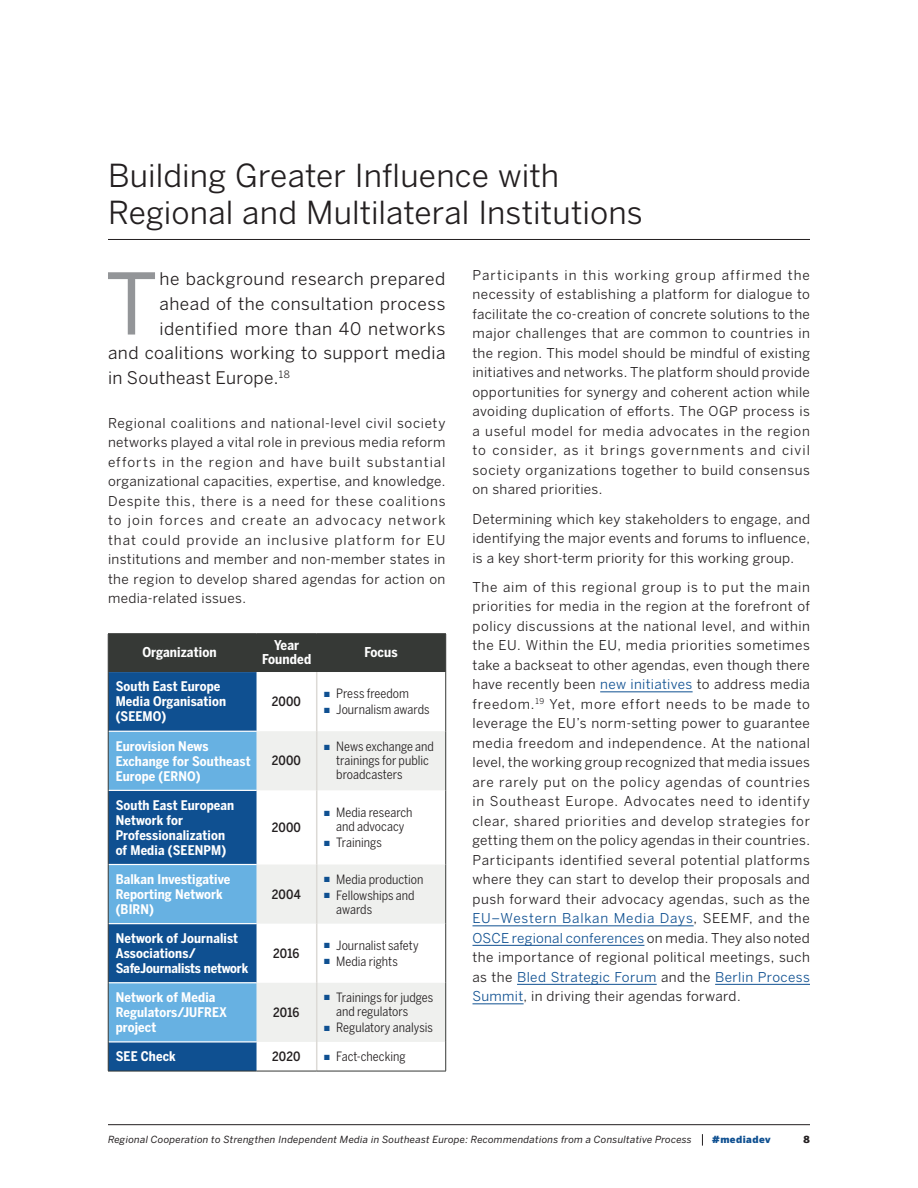
<style>
.page{position:relative;width:918px;height:1188px;background:#fff}
.page>*{position:absolute;margin:0;border:0;box-sizing:border-box;transform-origin:0 0}
.intro___no_span_w_dr{font:84.15px "Benton Sans";color:#939598}
.chapter_head{font:31.5px/37.5px "Benton Sans";letter-spacing:.005em;color:#231f20}
.intro___no_span_w_dr-2{font:17.25px "Benton Sans";letter-spacing:.025em;color:#231f20}
.body{font:13.5px/19.5px "Benton Sans";letter-spacing:.035em;color:#231f20}
.chart_sub1{font:700 13.5px/13.5px "Benton Sans Condensed";letter-spacing:.01em;color:#fff;text-align:center}
.chart_sub1c_REV{font:700 13.2px/15px "Benton Sans Condensed";letter-spacing:.01em;color:#fff}
.t1{font:12.75px/14px "Benton Sans Condensed";color:#231f20}
.table_body_8{font:500 12.75px "Benton Sans Condensed";letter-spacing:.005em;color:#231f20}
.t2{font:italic 9.75px "Benton Sans";letter-spacing:.025em;color:#231f20}
.t3{font:900 9.75px "Benton Sans";letter-spacing:.045em;color:#0f5091}
.t4{font:900 9.75px "Benton Sans";color:#231f20}
.s1{color:#0f5091}
</style>
<div class="page">
<hr style="left:108px;top:1124px;width:702px;height:1px;background:#231f20">
<svg style="left:702px;top:1134px;width:1px;height:12px"></svg>
<hr style="left:108px;top:239px;width:702px;height:1px;background:#231f20">
<div style="left:109px;top:634px;width:336px;height:38px;background:#363936"></div>
<div style="left:109px;top:672px;width:148px;height:399px;background:#0f5091"></div>
<svg style="left:109px;top:732px;width:148px;height:309px;background:#4288bf"></svg>
<svg style="left:257px;top:731px;width:188px;height:311px;fill:#eff0ee"></svg>
<hr style="left:108px;top:731px;width:149px;height:1px;background:#fff">
<hr style="left:108px;top:790px;width:149px;height:1px;background:#fff">
<hr style="left:108px;top:864px;width:149px;height:1px;background:#fff">
<hr style="left:108px;top:923px;width:149px;height:1px;background:#fff">
<hr style="left:108px;top:982px;width:149px;height:1px;background:#fff">
<hr style="left:108px;top:1041px;width:149px;height:2px;background:#fff">
<hr style="left:316px;top:672px;width:1px;height:59px;background:#dcdad6">
<hr style="left:316px;top:731px;width:1px;height:59px;background:#dcdad6">
<hr style="left:316px;top:790px;width:1px;height:75px;background:#dcdad6">
<hr style="left:316px;top:865px;width:1px;height:59px;background:#dcdad6">
<hr style="left:316px;top:924px;width:1px;height:59px;background:#dcdad6">
<hr style="left:316px;top:983px;width:1px;height:59px;background:#dcdad6">
<svg style="left:316px;top:1042px;width:1px;height:29px"></svg>
<hr style="left:108px;top:633px;width:149px;height:1px;background:#363936">
<hr style="left:108px;top:634px;width:1px;height:38px;background:#363936">
<hr style="left:257px;top:633px;width:60px;height:1px;background:#363936">
<hr style="left:317px;top:633px;width:129px;height:1px;background:#363936">
<hr style="left:445px;top:634px;width:1px;height:38px;background:#363936">
<hr style="left:108px;top:672px;width:1px;height:59px;background:#363936">
<hr style="left:445px;top:672px;width:1px;height:59px;background:#363936">
<hr style="left:108px;top:731px;width:1px;height:59px;background:#363936">
<hr style="left:445px;top:731px;width:1px;height:59px;background:#363936">
<hr style="left:108px;top:790px;width:1px;height:75px;background:#363936">
<hr style="left:445px;top:790px;width:1px;height:75px;background:#363936">
<hr style="left:108px;top:865px;width:1px;height:59px;background:#363936">
<hr style="left:445px;top:865px;width:1px;height:59px;background:#363936">
<hr style="left:108px;top:924px;width:1px;height:59px;background:#363936">
<hr style="left:445px;top:924px;width:1px;height:59px;background:#363936">
<hr style="left:108px;top:983px;width:1px;height:59px;background:#363936">
<hr style="left:445px;top:983px;width:1px;height:59px;background:#363936">
<svg style="left:108px;top:1042px;width:1px;height:29px"></svg>
<svg style="left:445px;top:1042px;width:1px;height:29px"></svg>
<hr style="left:108px;top:1071px;width:149px;height:1px;background:#363936">
<hr style="left:257px;top:1071px;width:60px;height:1px;background:#363936">
<hr style="left:317px;top:1071px;width:129px;height:1px;background:#363936">
<hr style="left:600px;top:692px;width:93px;height:1px;background:#0f5091">
<hr style="left:472px;top:926px;width:222px;height:1px;background:#0f5091">
<hr style="left:472px;top:945px;width:172px;height:1px;background:#0f5091">
<hr style="left:517px;top:984px;width:140px;height:1px;background:#0f5091">
<hr style="left:715px;top:984px;width:95px;height:1px;background:#0f5091">
<hr style="left:472px;top:1004px;width:52px;height:1px;background:#0f5091">
<p class="chapter_head" style="left:108px;top:157px;width:536px">Building Greater Influence with<br>Regional and Multilateral Institutions</p>
<p class="intro___no_span_w_dr" style="left:105px;top:253px;width:54px">T</p>
<p class="intro___no_span_w_dr-2" style="left:159px;top:268px;width:288px">he background research prepared</p>
<p class="intro___no_span_w_dr-2" style="left:159px;top:293px;width:288px">ahead of the consultation process</p>
<p class="intro___no_span_w_dr-2" style="left:159px;top:318px;width:288px">identified more than 40 networks</p>
<p class="intro___no_span_w_dr-2" style="left:108px;top:343px;width:339px">and coalitions working to support media</p>
<p class="intro___no_span_w_dr-2" style="left:108px;top:367px;width:183px">in Southeast Europe. <sup>18</sup></p>
<p class="body" style="left:108px;top:413px;width:339px">Regional coalitions and national-level civil society networks played a vital role in previous media reform efforts in the region and have built substantial organizational capacities, expertise, and knowledge.<br>Despite this, there is a need for these coalitions to join forces and create an advocacy network that could provide an inclusive platform for EU institutions and member and non-member states in the region to develop shared agendas for action on media-related issues.</p>
<p class="chart_sub1" style="left:142px;top:646px;width:76px">Organization</p>
<p class="chart_sub1" style="left:262px;top:639px;width:51px">Year<br>Founded</p>
<p class="chart_sub1" style="left:364px;top:646px;width:35px">Focus</p>
<p class="chart_sub1c_REV" style="left:116px;top:679px;width:112px">South East Europe<br>Media Organisation (SEEMO)</p>
<p class="t1" style="left:324px;top:687px;width:86px"><span class="s1">■</span> Press freedom</p>
<p class="t1" style="left:324px;top:703px;width:107px"><span class="s1">■</span> Journalism awards</p>
<p class="table_body_8" style="left:272px;top:694px;width:31px">2000</p>
<p class="chart_sub1c_REV" style="left:116px;top:738px;width:136px">Eurovision News<br>Exchange for Southeast<br>Europe (ERNO)</p>
<p class="chart_sub1c_REV" style="left:116px;top:798px;width:120px">South East European<br>Network for<br>Professionalization of Media (SEENPM)</p>
<p class="chart_sub1c_REV" style="left:116px;top:872px;width:116px">Balkan Investigative<br>Reporting Network (BIRN)</p>
<p class="chart_sub1c_REV" style="left:116px;top:931px;width:134px">Network of Journalist<br>Associations/<br>SafeJournalists network</p>
<p class="chart_sub1c_REV" style="left:116px;top:990px;width:113px">Network of Media<br>Regulators/JUFREX project</p>
<p class="table_body_8" style="left:272px;top:753px;width:31px">2000</p>
<p class="table_body_8" style="left:272px;top:820px;width:31px">2000</p>
<p class="table_body_8" style="left:272px;top:886px;width:30px">2004</p>
<p class="table_body_8" style="left:273px;top:945px;width:28px">2016</p>
<p class="table_body_8" style="left:273px;top:1005px;width:28px">2016</p>
<p class="t1" style="left:336px;top:740px;width:99px;text-indent:-12px"><span class="s1">■</span> News exchange and trainings for public broadcasters</p>
<p class="t1" style="left:324px;top:805px;width:90px;text-align:center"><span class="s1">■</span> Media research and advocacy</p>
<p class="t1" style="left:324px;top:835px;width:59px"><span class="s1">■</span> Trainings</p>
<p class="t1" style="left:324px;top:872px;width:101px"><span class="s1">■</span> Media production</p>
<p class="t1" style="left:336px;top:888px;width:80px;text-indent:-12px"><span class="s1">■</span> Fellowships and awards</p>
<p class="t1" style="left:324px;top:938px;width:96px"><span class="s1">■</span> Journalist safety</p>
<p class="t1" style="left:324px;top:954px;width:75px"><span class="s1">■</span> Media rights</p>
<p class="t1" style="left:336px;top:990px;width:99px;text-indent:-12px"><span class="s1">■</span> Trainings for judges and regulators</p>
<p class="t1" style="left:324px;top:1020px;width:110px"><span class="s1">■</span> Regulatory analysis</p>
<p class="chart_sub1c_REV" style="left:116px;top:1049px;width:62px">SEE Check</p>
<p class="table_body_8" style="left:272px;top:1049px;width:30px">2020</p>
<p class="t1" style="left:324px;top:1049px;width:83px"><span class="s1">■</span> Fact-checking</p>
<p class="body" style="left:472px;top:265px;width:339px;text-align:justify">Participants in this working group affirmed the necessity of establishing a platform for dialogue to facilitate the co-creation of concrete solutions to the major challenges that are common to countries in the region. This model should be mindful of existing initiatives and networks. The platform should provide opportunities for synergy and coherent action while avoiding duplication of efforts. The OGP process is a useful model for media advocates in the region to consider, as it brings governments and civil society organizations together to build consensus on shared priorities.</p>
<p class="body" style="left:472px;top:509px;width:339px;text-align:justify">Determining which key stakeholders to engage, and identifying the major events and forums to influence, is a key short-term priority for this working group.</p>
<p class="body" style="left:472px;top:577px;width:339px">The aim of this regional group is to put the main priorities for media in the region at the forefront of policy discussions at the national level, and within the EU. Within the EU, media priorities sometimes take a backseat to other agendas, even though there have recently been <span class="s1">new initiatives</span> to address media freedom. <sup>19</sup> Yet, more effort needs to be made to leverage the EU’s norm-setting power to guarantee media freedom and independence. At the national level, the working group recognized that media issues are rarely put on the policy agendas of countries in Southeast Europe. Advocates need to identify clear, shared priorities and develop strategies for getting them on the policy agendas in their countries.<br>Participants identified several potential platforms where they can start to develop their proposals and push forward their advocacy agendas, such as the <span class="s1">EU–Western Balkan Media Days</span>, SEEMF, and the <span class="s1">OSCE regional conferences</span> on media. They also noted the importance of regional political meetings, such as the <span class="s1">Bled Strategic Forum</span> and the <span class="s1">Berlin Process Summit</span>, in driving their agendas forward.</p>
<p class="t2" style="left:108px;top:1133px;width:585px">Regional Cooperation to Strengthen Independent Media in Southeast Europe: Recommendations from a Consultative Process</p>
<p class="t3" style="left:712px;top:1133px;width:60px">#mediadev</p>
<p class="t4" style="left:804px;top:1133px;width:8px">8</p>
</div>
